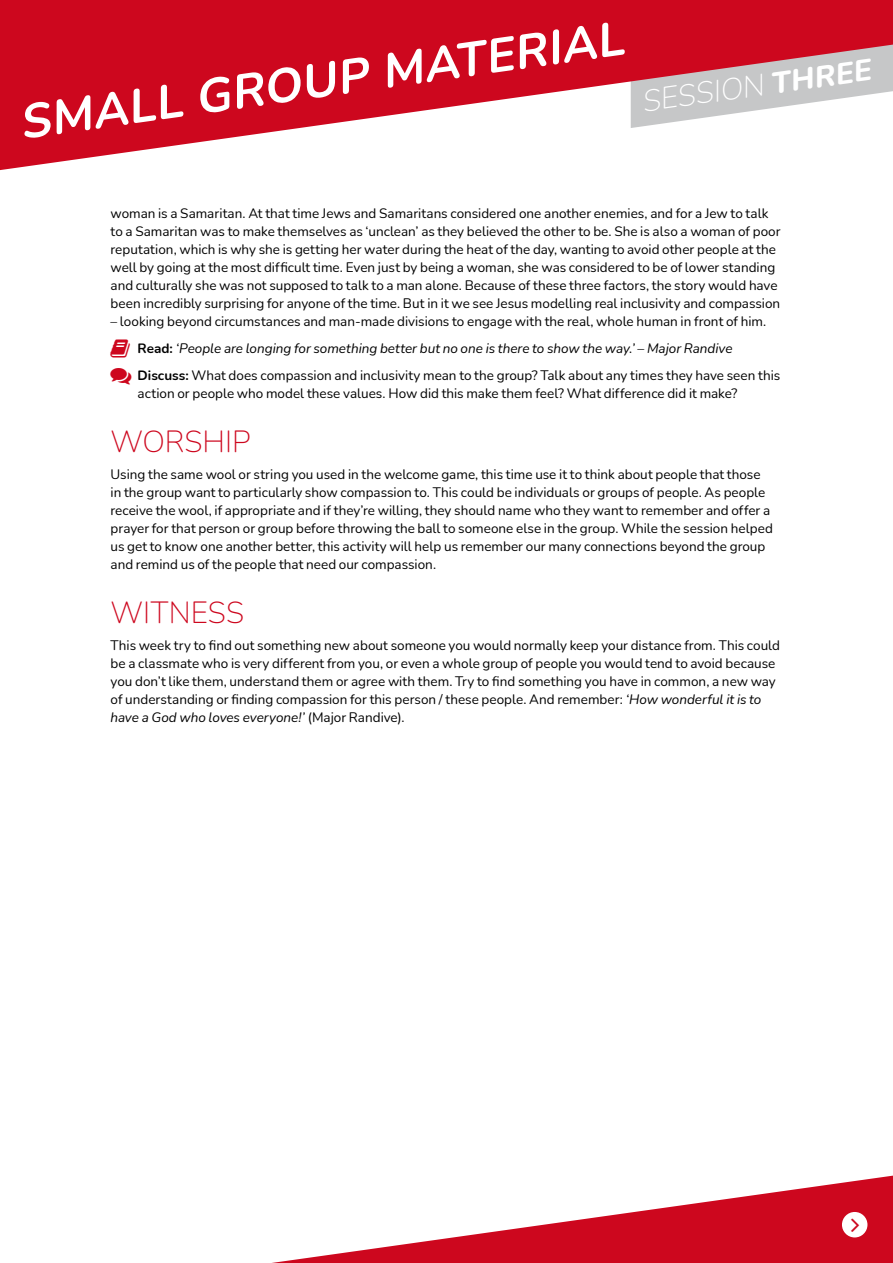
<style>
.page{position:relative;width:893px;height:1263px;background:#fff}
.page>*{position:absolute;margin:0;border:0;box-sizing:border-box;transform-origin:0 0}
.t1{font:700 48px "Nunito";color:#fff}
.t2{font:200 30px "Nunito";color:#cd071e}
.Session{font:200 30px "Nunito";color:#fff}
.t3{font:13.5px/18px "Nunito";color:#000}
.t4{font:italic 13.5px "Nunito";color:#000}
.s1{font-weight:800}
.s2{font-weight:700;font-style:normal}
.s3{font-weight:700}
.s4{font-style:italic}
</style>
<div class="page">
<svg style="left:272px;top:1175px;width:621px;height:88px"></svg>
<div style="left:842px;top:1212px;width:25px;height:25px;background:#fff;border-radius:50%"></div>
<svg style="left:0;top:0;width:893px;height:170px"></svg>
<svg style="left:5px;top:0;width:783px;height:163px;fill:#cd071e"></svg>
<h1 class="t1" style="left:15px;top:89px;width:610px;rotate:-8deg">SMALL GROUP MATERIAL</h1>
<p class="Session" style="left:639px;top:81px;width:233px;rotate:-8deg">SESSION <span class="s1">THREE</span></p>
<p class="t3" style="left:111px;top:204px;width:671px">woman is a Samaritan. At that time Jews and Samaritans considered one another enemies, and for a Jew to talk to a Samaritan was to make themselves as ‘unclean’ as they believed the other to be. She is also a woman of poor reputation, which is why she is getting her water during the heat of the day, wanting to avoid other people at the well by going at the most difficult time. Even just by being a woman, she was considered to be of lower standing and culturally she was not supposed to talk to a man alone. Because of these three factors, the story would have been incredibly surprising for anyone of the time. But in it we see Jesus modelling real inclusivity and compassion</p>
<p class="t3" style="left:111px;top:312px;width:657px">– looking beyond circumstances and man-made divisions to engage with the real, whole human in front of him.</p>
<p class="t4" style="left:138px;top:339px;width:597px"><span class="s2">Read:</span> ‘People are longing for something better but no one is there to show the way.’ – Major Randive</p>
<p class="t3" style="left:138px;top:366px;width:644px"><span class="s3">Discuss:</span> What does compassion and inclusivity mean to the group? Talk about any times they have seen this action or people who model these values. How did this make them feel? What difference did it make?</p>
<p class="t2" style="left:111px;top:420px;width:141px">WORSHIP</p>
<p class="t3" style="left:111px;top:465px;width:664px">Using the same wool or string you used in the welcome game, this time use it to think about people that those in the group want to particularly show compassion to. This could be individuals or groups of people. As people receive the wool, if appropriate and if they’re willing, they should name who they want to remember and offer a prayer for that person or group before throwing the ball to someone else in the group. While the session helped us get to know one another better, this activity will help us remember our many connections beyond the group and remind us of the people that need our compassion.</p>
<p class="t2" style="left:111px;top:591px;width:135px">WITNESS</p>
<p class="t3" style="left:111px;top:636px;width:671px">This week try to find out something new about someone you would normally keep your distance from. This could be a classmate who is very different from you, or even a whole group of people you would tend to avoid because you don’t like them, understand them or agree with them. Try to find something you have in common, a new way of understanding or finding compassion for this person / these people. And remember: <span class="s4">‘How wonderful it is to have a God who loves everyone!’</span> (Major Randive).</p>
</div>
